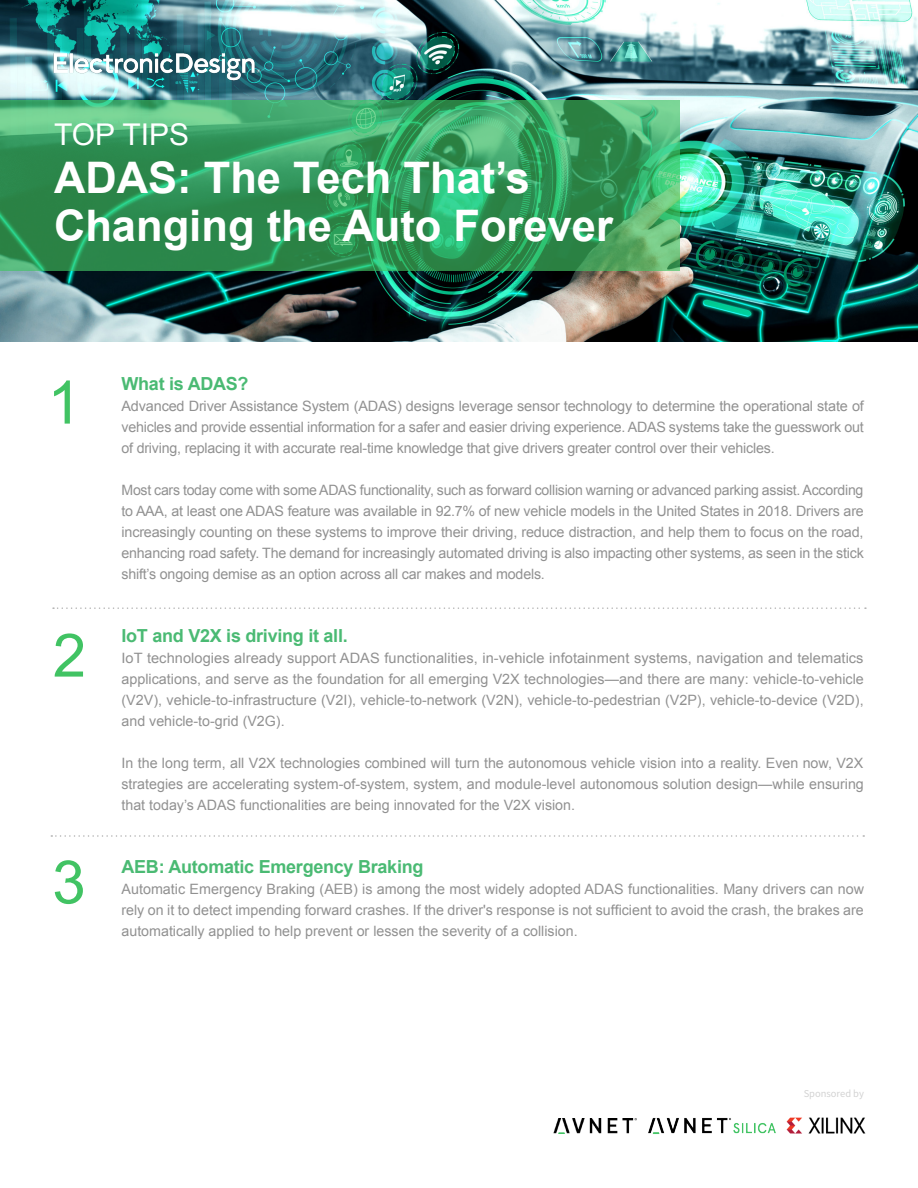
<style>
.page{position:relative;width:918px;height:1188px;background:#fff}
.page>*{position:absolute;margin:0;border:0;box-sizing:border-box;transform-origin:0 0}
.Body_copy{font:60px "Arial";color:#41c363}
.t1{font:700 43.5px/48px "Arial";color:#fff}
.t2{font:30px "Arial";color:#fff}
.Body_copy-2{font:700 18px "Arial";letter-spacing:-.015em;color:#4aba73}
.Body_copy-3{font:14.25px/21px "Arial";color:#919191;text-align:justify}
.t3{font:10.5px "Source Sans Pro";color:#d2d2d2}
</style>
<div class="page">
<img style="left:786px;top:1117px;width:80px;height:17px">
<img style="left:553px;top:1118px;width:83px;height:16px">
<img style="left:648px;top:1118px;width:128px;height:16px">
<img style="left:0;top:0;width:918px;height:342px">
<svg style="left:53px;top:607px;width:813px;height:2px"></svg>
<svg style="left:51px;top:835px;width:813px;height:2px"></svg>
<img style="left:49px;top:49px;width:216px;height:35px">
<svg style="left:0;top:100px;width:680px;height:171px;background:#399d5e"></svg>
<p class="t2" style="left:54px;top:115px;width:137px">TOP TIPS</p>
<p class="t1" style="left:54px;top:155px;width:561px">ADAS: The Tech That’s<br>Changing the Auto Forever</p>
<p class="Body_copy" style="left:48px;top:363px;width:35px">1</p>
<p class="Body_copy-2" style="left:122px;top:372px;width:129px">What is ADAS?</p>
<p class="Body_copy-3" style="left:122px;top:396px;width:744px">Advanced Driver Assistance System (ADAS) designs leverage sensor technology to determine the operational state of vehicles and provide essential information for a safer and easier driving experience. ADAS systems take the guesswork out of driving, replacing it with accurate real-time knowledge that give drivers greater control over their vehicles.</p>
<p class="Body_copy-3" style="left:122px;top:480px;width:744px">Most cars today come with some ADAS functionality, such as forward collision warning or advanced parking assist. According to AAA, at least one ADAS feature was available in 92.7% of new vehicle models in the United States in 2018. Drivers are increasingly counting on these systems to improve their driving, reduce distraction, and help them to focus on the road, enhancing road safety. The demand for increasingly automated driving is also impacting other systems, as seen in the stick shift’s ongoing demise as an option across all car makes and models.</p>
<p class="Body_copy" style="left:53px;top:616px;width:35px">2</p>
<p class="Body_copy-2" style="left:122px;top:624px;width:228px">IoT and V2X is driving it all.</p>
<p class="Body_copy-3" style="left:122px;top:648px;width:744px">IoT technologies already support ADAS functionalities, in-vehicle infotainment systems, navigation and telematics applications, and serve as the foundation for all emerging V2X technologies—and there are many: vehicle-to-vehicle (V2V), vehicle-to-infrastructure (V2I), vehicle-to-network (V2N), vehicle-to-pedestrian (V2P), vehicle-to-device (V2D), and vehicle-to-grid (V2G).</p>
<p class="Body_copy-3" style="left:122px;top:753px;width:744px">In the long term, all V2X technologies combined will turn the autonomous vehicle vision into a reality. Even now, V2X strategies are accelerating system-of-system, system, and module-level autonomous solution design—while ensuring that today’s ADAS functionalities are being innovated for the V2X vision.</p>
<p class="Body_copy" style="left:52px;top:843px;width:35px">3</p>
<p class="Body_copy-2" style="left:122px;top:855px;width:304px">AEB: Automatic Emergency Braking</p>
<p class="Body_copy-3" style="left:122px;top:879px;width:744px">Automatic Emergency Braking (AEB) is among the most widely adopted ADAS functionalities. Many drivers can now rely on it to detect impending forward crashes. If the driver's response is not sufficient to avoid the crash, the brakes are automatically applied to help prevent or lessen the severity of a collision.</p>
<p class="t3" style="left:804px;top:1087px;width:62px">Sponsored by</p>
</div>
